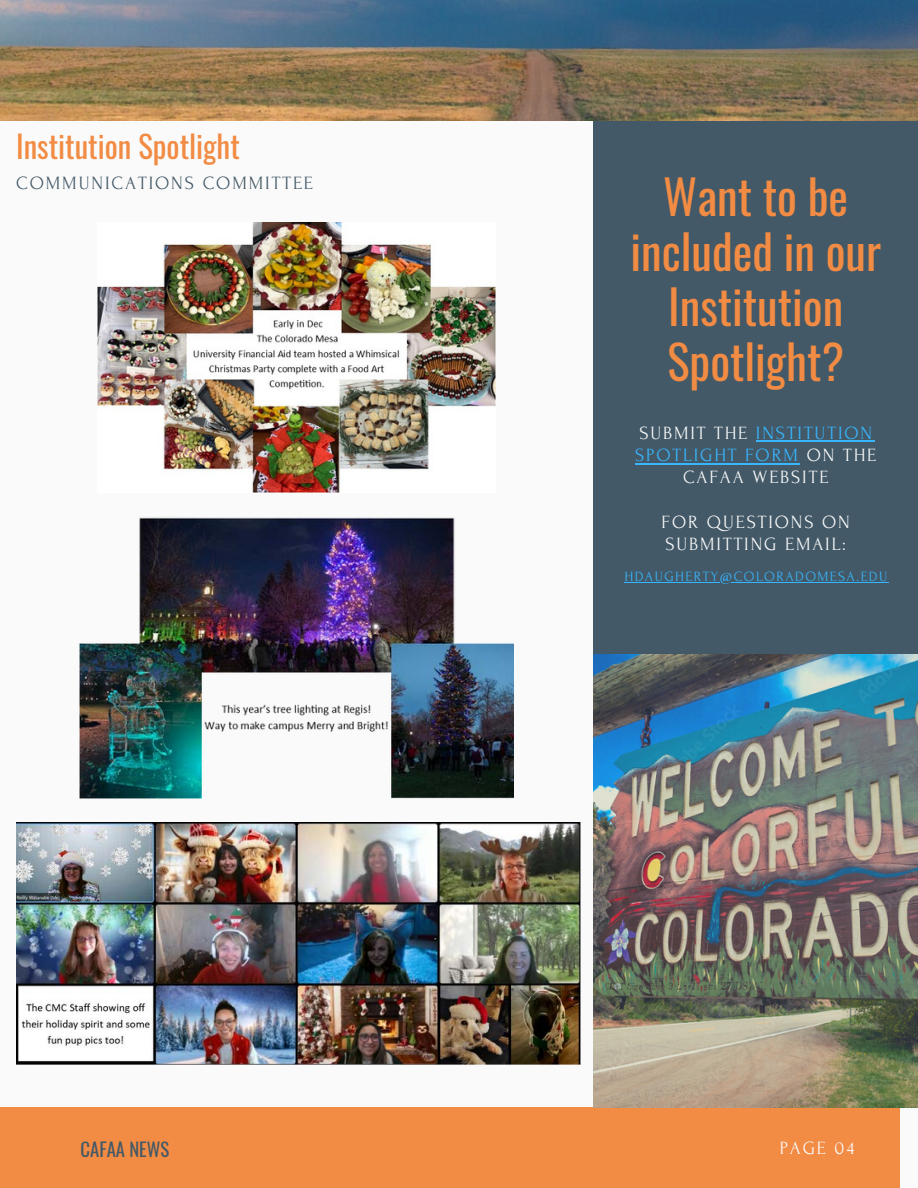
<style>
.page{position:relative;width:918px;height:1188px;background:#fafafa}
.page>*{position:absolute;margin:0;border:0;box-sizing:border-box;transform-origin:0 0}
.t1{font:46.65px/55.1px "Oswald";color:#f28b43;text-align:center}
.t2{font:30.75px "Oswald";color:#f28b43}
.t3{font:18.75px/22.4px "Forum";letter-spacing:.1em;color:#fafafa;text-align:center}
.t4{font:18.75px "Forum";letter-spacing:.1em;color:#435967}
.t5{font:18.6px "Oswald";color:#435967}
.t6{font:18.6px "Forum";letter-spacing:.1em;color:#fafafa}
.t7{font:14.25px "Forum";letter-spacing:.1em;color:#38b6ff}
.s1{color:#38b6ff}
</style>
<div class="page">
<div style="left:594px;top:104px;width:324px;height:1004px;background:#435967"></div>
<div style="left:0;top:1107px;width:900px;height:81px;background:#f28b43"></div>
<img style="left:594px;top:654px;width:324px;height:453px">
<img style="left:0;top:0;width:918px;height:121px">
<img style="left:97px;top:223px;width:398px;height:270px">
<img style="left:16px;top:822px;width:565px;height:242px">
<img style="left:79px;top:517px;width:435px;height:281px">
<hr style="left:756px;top:440px;width:118px;height:2px;background:#38b6ff">
<hr style="left:635px;top:463px;width:165px;height:2px;background:#38b6ff">
<hr style="left:625px;top:582px;width:264px;height:1px;background:#38b6ff">
<h3 class="t2" style="left:16px;top:123px;width:225px">Institution Spotlight</h3>
<p class="t4" style="left:16px;top:173px;width:298px">COMMUNICATIONS COMMITTEE</p>
<p class="t1" style="left:631px;top:167px;width:252px">Want to be included in our<br>Institution<br>Spotlight?</p>
<p class="t3" style="left:635px;top:422px;width:243px">SUBMIT THE <span class="s1">INSTITUTION<br>SPOTLIGHT FORM</span> ON THE<br>CAFAA WEBSITE</p>
<h3 class="t3" style="left:662px;top:511px;width:190px;text-align:left">FOR QUESTIONS ON<br>SUBMITTING EMAIL:</h3>
<h3 class="t7" style="left:625px;top:569px;width:264px">HDAUGHERTY@COLORADOMESA.EDU</h3>
<p class="t5" style="left:81px;top:1135px;width:90px">CAFAA NEWS</p>
<h2 class="t6" style="left:780px;top:1138px;width:76px">PAGE 04</h2>
</div>
